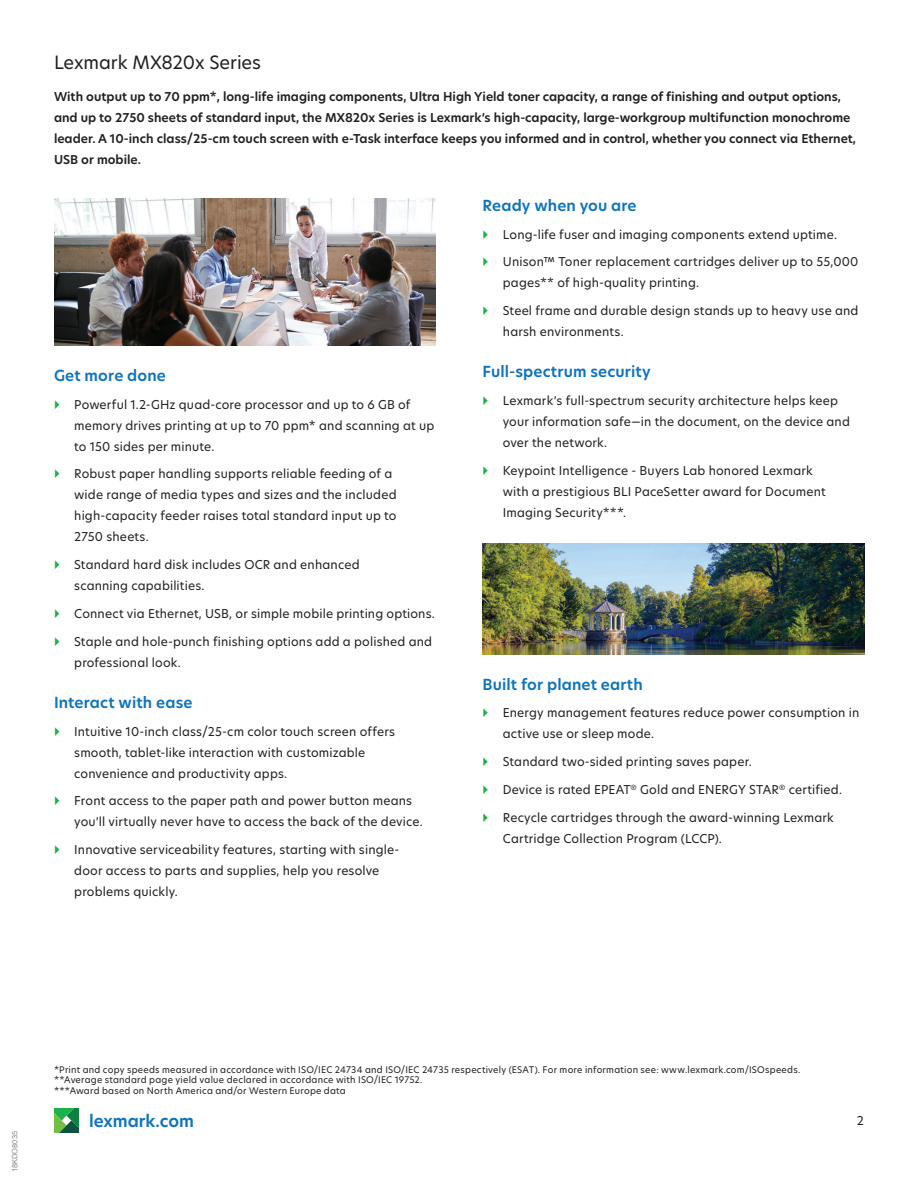
<style>
.page{position:relative;width:918px;height:1188px;background:#fff}
.page>*{position:absolute;margin:0;border:0;box-sizing:border-box;transform-origin:0 0}
.Title_-_secondary_he{font:18px "TP Hero";letter-spacing:-.005em;color:#231f20}
.URL{font:600 16.5px "TP Hero";color:#1074bc}
.Body_header_-_level{font:600 15px "TP Hero";letter-spacing:.01em;color:#1074bc}
.t1{font:12px/21px "TP Hero";letter-spacing:.015em;color:#231f20}
.Introduction_paragra{font:600 12px/21px "TP Hero";color:#231f20}
.Footnotes{font:9px "TP Hero";letter-spacing:.025em;color:#231f20}
.Filetag{font:7.5px "Arial Unicode MS";color:#87898c}
</style>
<div class="page">
<svg style="left:54px;top:1108px;width:25px;height:25px"></svg>
<img style="left:54px;top:199px;width:381px;height:147px">
<img style="left:483px;top:543px;width:381px;height:111px">
<p class="Title_-_secondary_he" style="left:54px;top:50px;width:209px">Lexmark MX820x Series</p>
<p class="Introduction_paragra" style="left:54px;top:87px;width:804px">With output up to 70 ppm*, long-life imaging components, Ultra High Yield toner capacity, a range of finishing and output options, and up to 2750 sheets of standard input, the MX820x Series is Lexmark’s high-capacity, large-workgroup multifunction monochrome leader. A 10-inch class/25-cm touch screen with e-Task interface keeps you informed and in control, whether you connect via Ethernet, USB or mobile.</p>
<p class="Body_header_-_level" style="left:54px;top:365px;width:113px">Get more done</p>
<p class="t1" style="left:74px;top:393px;width:362px">Powerful 1.2-GHz quad-core processor and up to 6 GB of memory drives printing at up to 70 ppm* and scanning at up to 150 sides per minute.</p>
<p class="t1" style="left:74px;top:463px;width:324px">Robust paper handling supports reliable feeding of a wide range of media types and sizes and the included high-capacity feeder raises total standard input up to 2750 sheets.</p>
<p class="t1" style="left:74px;top:554px;width:287px">Standard hard disk includes OCR and enhanced scanning capabilities.</p>
<p class="t1" style="left:74px;top:603px;width:362px">Connect via Ethernet, USB, or simple mobile printing options.</p>
<p class="t1" style="left:74px;top:630px;width:359px">Staple and hole-punch finishing options add a polished and professional look.</p>
<p class="Body_header_-_level" style="left:54px;top:692px;width:140px">Interact with ease</p>
<p class="t1" style="left:74px;top:720px;width:322px">Intuitive 10-inch class/25-cm color touch screen offers smooth, tablet-like interaction with customizable convenience and productivity apps.</p>
<p class="t1" style="left:74px;top:790px;width:350px">Front access to the paper path and power button means you’ll virtually never have to access the back of the device.</p>
<p class="t1" style="left:74px;top:839px;width:327px">Innovative serviceability features, starting with single&shy;door access to parts and supplies, help you resolve problems quickly.</p>
<p class="Body_header_-_level" style="left:483px;top:195px;width:156px">Ready when you are</p>
<p class="t1" style="left:503px;top:223px;width:336px">Long-life fuser and imaging components extend uptime.</p>
<p class="t1" style="left:503px;top:251px;width:357px">Unison™ Toner replacement cartridges deliver up to 55,000 pages** of high-quality printing.</p>
<p class="t1" style="left:503px;top:300px;width:357px">Steel frame and durable design stands up to heavy use and harsh environments.</p>
<p class="Body_header_-_level" style="left:483px;top:362px;width:170px">Full-spectrum security</p>
<p class="t1" style="left:503px;top:390px;width:349px">Lexmark’s full-spectrum security architecture helps keep your information safe—in the document, on the device and over the network.</p>
<p class="t1" style="left:503px;top:460px;width:324px">Keypoint Intelligence - Buyers Lab honored Lexmark with a prestigious BLI PaceSetter award for Document<br>Imaging Security***.</p>
<p class="Body_header_-_level" style="left:483px;top:674px;width:162px">Built for planet earth</p>
<p class="t1" style="left:503px;top:702px;width:358px">Energy management features reduce power consumption in active use or sleep mode.</p>
<p class="t1" style="left:503px;top:751px;width:250px">Standard two-sided printing saves paper.</p>
<p class="t1" style="left:503px;top:779px;width:341px">Device is rated EPEAT<sup>®</sup> Gold and ENERGY STAR<sup>®</sup> certified.</p>
<p class="t1" style="left:503px;top:807px;width:332px">Recycle cartridges through the award-winning Lexmark<br>Cartridge Collection Program (LCCP).</p>
<p class="Filetag" style="left:9px;top:1172px;width:43px;rotate:-90deg">18KDO8035</p>
<p class="Footnotes" style="left:54px;top:1063px;width:748px">*Print and copy speeds measured in accordance with ISO/IEC 24734 and ISO/IEC 24735 respectively (ESAT). For more information see: www.lexmark.com/ISOspeeds.</p>
<p class="Footnotes" style="left:54px;top:1074px;width:370px">**Average standard page yield value declared in accordance with ISO/IEC 19752.</p>
<p class="Footnotes" style="left:54px;top:1084px;width:293px">***Award based on North America and/or Western Europe data</p>
<p class="URL" style="left:89px;top:1110px;width:106px">lexmark.com</p>
<p class="t1" style="left:857px;top:1110px;width:9px">2</p>
</div>
